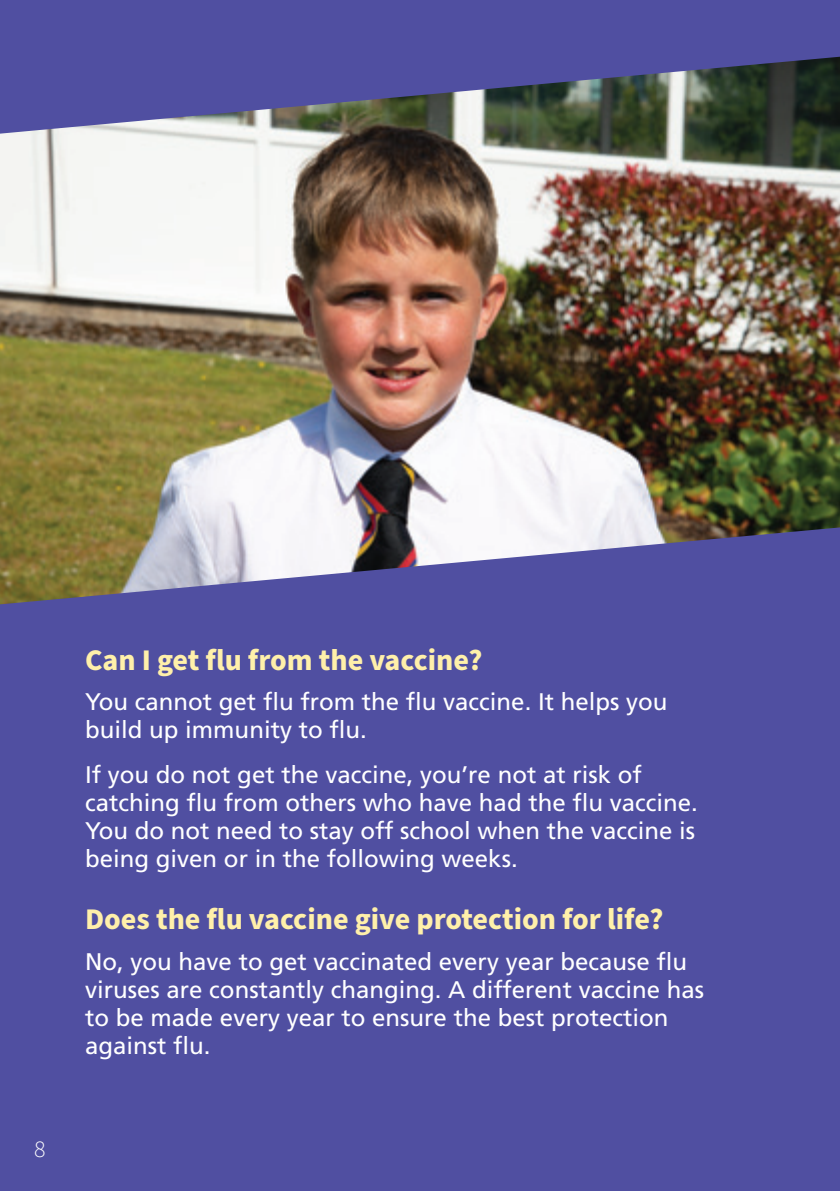
<style>
.page{position:relative;width:840px;height:1191px;background:#fff}
.page>*{position:absolute;margin:0;border:0;box-sizing:border-box;transform-origin:0 0}
.B_head{font:700 30px "Source Sans Pro";color:#fff0aa}
.Body_copy{font:24px/28px "Frutiger LT Std";color:#fff}
.t1{font:300 24px "Source Sans Pro";color:#fff}
</style>
<div class="page">
<div style="left:0;top:0;width:839px;height:1191px;background:#504fa1"></div>
<img style="left:0;top:57px;width:839px;height:547px">
<p class="t1" style="left:34px;top:1132px;width:13px">8</p>
<p class="B_head" style="left:85px;top:639px;width:399px">Can I get flu from the vaccine?</p>
<p class="Body_copy" style="left:85px;top:688px;width:583px">You cannot get flu from the flu vaccine. It helps you build up immunity to flu.</p>
<p class="Body_copy" style="left:85px;top:761px;width:614px">If you do not get the vaccine, you’re not at risk of catching flu from others who have had the flu vaccine.<br>You do not need to stay off school when the vaccine is being given or in the following weeks.</p>
<p class="B_head" style="left:85px;top:899px;width:579px">Does the flu vaccine give protection for life?</p>
<p class="Body_copy" style="left:85px;top:947px;width:620px">No, you have to get vaccinated every year because flu viruses are constantly changing. A different vaccine has to be made every year to ensure the best protection against flu.</p>
</div>
